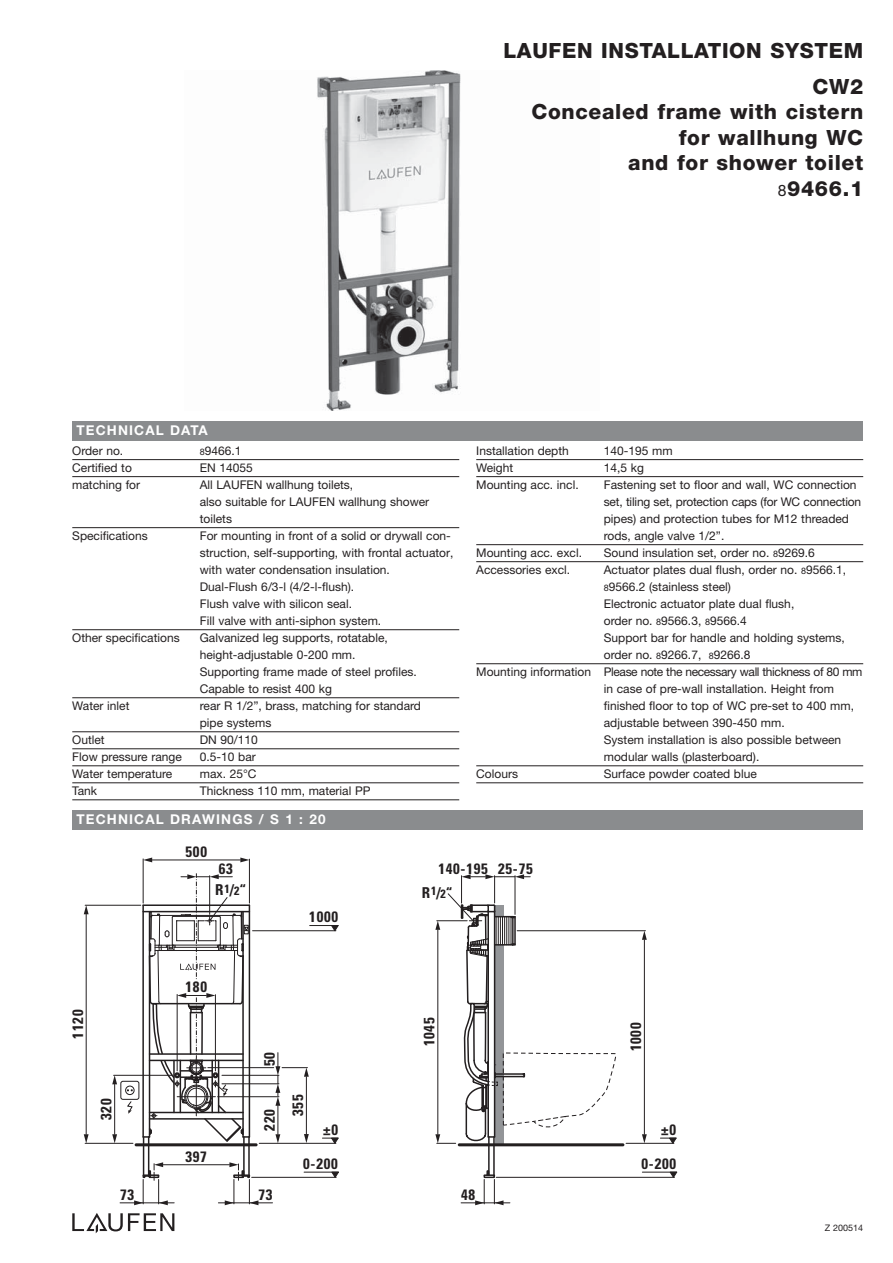
<style>
.page{position:relative;width:893px;height:1263px;background:#fff}
.page>*{position:absolute;margin:0;border:0;box-sizing:border-box;transform-origin:0 0}
.t1{font:800 21px/25.5px "Helvetica Neue";letter-spacing:.03em;color:#231f20;text-align:right}
.t2{font:700 condensed 15px/24px "Univers";letter-spacing:.05em;color:#231f20}
.t3{font:700 13.5px "Helvetica Neue";letter-spacing:.085em;color:#fff}
.t4{font:12px/17px "Helvetica Neue";color:#231f20}
.t5{font:12px "Helvetica Neue";letter-spacing:-.03em;color:#231f20}
.t6{font:9px "Helvetica Neue";color:#231f20}
.s1{font-weight:400;font-size:15.75px}
.s2{font-size:9px}
.s3{font-size:12px}
</style>
<div class="page">
<div style="left:72px;top:810px;width:791px;height:19px;background:#8a8c8e"></div>
<div style="left:72px;top:421px;width:791px;height:19px;background:#8a8c8e"></div>
<svg style="left:72px;top:1213px;width:102px;height:20px"></svg>
<svg style="left:669px;top:1171px;width:8px;height:7px"></svg>
<svg style="left:660px;top:1137px;width:17px;height:7px"></svg>
<hr style="left:642px;top:1172px;width:35px;height:1px;background:#231f20">
<hr style="left:458px;top:1143px;width:166px;height:3px;background:#231f20;border-radius:2px">
<hr style="left:85px;top:905px;width:56px;height:1px;background:#231f20">
<svg style="left:84px;top:1134px;width:5px;height:9px"></svg>
<svg style="left:84px;top:905px;width:5px;height:9px"></svg>
<hr style="left:86px;top:914px;width:1px;height:220px;background:#231f20">
<hr style="left:85px;top:1143px;width:48px;height:1px;background:#231f20">
<hr style="left:626px;top:1143px;width:48px;height:1px;background:#231f20">
<hr style="left:517px;top:930px;width:128px;height:1px;background:#231f20">
<svg style="left:642px;top:1134px;width:5px;height:9px"></svg>
<svg style="left:642px;top:931px;width:5px;height:9px"></svg>
<hr style="left:644px;top:940px;width:1px;height:194px;background:#231f20">
<hr style="left:496px;top:1177px;width:178px;height:1px;background:#231f20">
<hr style="left:249px;top:859px;width:1px;height:44px;background:#231f20">
<svg style="left:143px;top:857px;width:9px;height:5px"></svg>
<svg style="left:240px;top:857px;width:9px;height:5px"></svg>
<hr style="left:152px;top:860px;width:88px;height:1px;background:#231f20">
<hr style="left:143px;top:859px;width:1px;height:44px;background:#231f20">
<svg style="left:112px;top:873px;width:504px;height:332px"></svg>
<img style="left:317px;top:70px;width:144px;height:340px">
<hr style="left:72px;top:459px;width:387px;height:1px;background:#231f20">
<hr style="left:72px;top:476px;width:387px;height:1px;background:#231f20">
<hr style="left:72px;top:527px;width:387px;height:1px;background:#231f20">
<hr style="left:72px;top:629px;width:387px;height:1px;background:#231f20">
<hr style="left:72px;top:697px;width:387px;height:1px;background:#231f20">
<hr style="left:72px;top:731px;width:387px;height:1px;background:#231f20">
<hr style="left:72px;top:748px;width:387px;height:1px;background:#231f20">
<hr style="left:72px;top:765px;width:387px;height:1px;background:#231f20">
<hr style="left:72px;top:782px;width:387px;height:1px;background:#231f20">
<hr style="left:72px;top:799px;width:387px;height:1px;background:#231f20">
<hr style="left:476px;top:459px;width:387px;height:1px;background:#231f20">
<hr style="left:476px;top:476px;width:387px;height:1px;background:#231f20">
<hr style="left:476px;top:544px;width:387px;height:1px;background:#231f20">
<hr style="left:476px;top:561px;width:387px;height:1px;background:#231f20">
<hr style="left:476px;top:663px;width:387px;height:1px;background:#231f20">
<hr style="left:476px;top:765px;width:387px;height:1px;background:#231f20">
<hr style="left:476px;top:782px;width:387px;height:1px;background:#231f20">
<h1 class="t1" style="left:503px;top:39px;width:361px">LAUFEN INSTALLATION SYSTEM</h1>
<h1 class="t1" style="left:531px;top:75px;width:333px">CW2<br>Concealed frame with cistern for wallhung WC<br>and for shower toilet<br><span class="s1">8</span>9466.1</h1>
<p class="t3" style="left:77px;top:426px;width:133px">TECHNICAL DATA</p>
<p class="t4" style="left:72px;top:443px;width:53px">Order no.</p>
<p class="t4" style="left:200px;top:443px;width:43px"><span class="s2">8</span>9466.1</p>
<p class="t4" style="left:72px;top:460px;width:61px">Certified to</p>
<p class="t4" style="left:200px;top:460px;width:55px">EN 14055</p>
<p class="t4" style="left:72px;top:477px;width:69px">matching for</p>
<p class="t4" style="left:200px;top:477px;width:231px">All LAUFEN wallhung toilets,<br>also suitable for LAUFEN wallhung shower toilets</p>
<p class="t4" style="left:72px;top:528px;width:77px">Specifications</p>
<p class="t4" style="left:200px;top:528px;width:255px">For mounting in front of a solid or drywall con&shy;struction, self-supporting, with frontal actuator, with water condensation insulation.<br>Dual-Flush 6/3-l (4/2-l-flush).<br>Flush valve with silicon seal.<br>Fill valve with anti-siphon system.</p>
<p class="t4" style="left:72px;top:631px;width:109px">Other specifications</p>
<p class="t4" style="left:200px;top:631px;width:219px">Galvanized leg supports, rotatable, height-adjustable 0-200 mm.<br>Supporting frame made of steel profiles.<br>Capable to resist 400 kg</p>
<p class="t4" style="left:72px;top:699px;width:59px">Water inlet</p>
<p class="t4" style="left:200px;top:699px;width:223px">rear R 1/2”, brass, matching for standard pipe systems</p>
<p class="t4" style="left:72px;top:733px;width:34px">Outlet</p>
<p class="t4" style="left:200px;top:733px;width:60px">DN 90/110</p>
<p class="t4" style="left:72px;top:750px;width:111px">Flow pressure range</p>
<p class="t4" style="left:200px;top:750px;width:57px">0.5-10 bar</p>
<p class="t4" style="left:72px;top:767px;width:102px">Water temperature</p>
<p class="t4" style="left:200px;top:767px;width:58px">max. 25°C</p>
<p class="t4" style="left:72px;top:784px;width:26px">Tank</p>
<p class="t4" style="left:200px;top:784px;width:172px">Thickness 110 mm, material PP</p>
<p class="t3" style="left:77px;top:815px;width:250px">TECHNICAL DRAWINGS / S 1 : 20</p>
<p class="t2" style="left:186px;top:841px;width:23px">500</p>
<p class="t4" style="left:476px;top:443px;width:94px">Installation depth</p>
<p class="t4" style="left:604px;top:443px;width:70px">140-195 mm</p>
<p class="t4" style="left:476px;top:460px;width:38px">Weight</p>
<p class="t4" style="left:604px;top:460px;width:42px">14,5 kg</p>
<p class="t4" style="left:476px;top:477px;width:104px">Mounting acc. incl.</p>
<p class="t4" style="left:604px;top:477px;width:259px">Fastening set to floor and wall, WC connection set, tiling set, protection caps (for WC connection pipes) and protection tubes for M12 threaded rods, angle valve 1/2”.</p>
<p class="t4" style="left:476px;top:545px;width:107px">Mounting acc. excl.</p>
<p class="t4" style="left:604px;top:545px;width:212px">Sound insulation set, order no. <span class="s2">8</span>9269.6</p>
<p class="t4" style="left:476px;top:562px;width:95px">Accessories excl.</p>
<p class="t4" style="left:604px;top:562px;width:244px">Actuator plates dual flush, order no. <span class="s2">8</span>9566.1,</p>
<p class="t4" style="left:604px;top:580px;width:129px"><span class="s2">8</span>9566.2 (stainless steel)</p>
<p class="t4" style="left:604px;top:597px;width:192px">Electronic actuator plate dual flush,</p>
<p class="t4" style="left:604px;top:614px;width:144px">order no. <span class="s2">8</span>9566.3, <span class="s2">8</span>9566.4</p>
<p class="t4" style="left:604px;top:631px;width:242px">Support bar for handle and holding systems,</p>
<p class="t4" style="left:604px;top:648px;width:148px">order no. <span class="s2">8</span>9266.7, <span class="s2">8</span>9266.8</p>
<p class="t5" style="left:476px;top:668px;width:388px">Mounting information Please note the necessary wall thickness of 80 mm</p>
<p class="t4" style="left:604px;top:682px;width:232px">in case of pre-wall installation. Height from</p>
<p class="t4" style="left:604px;top:699px;width:252px">finished floor to top of WC pre-set to 400 mm,</p>
<p class="t4" style="left:604px;top:716px;width:182px">adjustable between 390-450 mm.</p>
<p class="t4" style="left:604px;top:733px;width:239px">System installation is also possible between</p>
<p class="t4" style="left:604px;top:750px;width:157px">modular walls (plasterboard).</p>
<p class="t4" style="left:476px;top:767px;width:43px">Colours</p>
<p class="t4" style="left:604px;top:767px;width:155px">Surface powder coated blue</p>
<p class="t2" style="left:219px;top:858px;width:16px">63</p>
<p class="t2" style="left:422px;top:858px;width:113px;text-indent:17px">140-195 25-75<br>R <span class="s3">1</span>/<span class="s3">2</span>“</p>
<p class="t2" style="left:309px;top:906px;width:30px">1000</p>
<p class="t2" style="left:215px;top:879px;width:32px">R <span class="s3">1</span>/<span class="s3">2</span>“</p>
<p class="t2" style="left:67px;top:1039px;width:30px;rotate:-90deg">1120</p>
<p class="t2" style="left:186px;top:976px;width:23px">180</p>
<p class="t2" style="left:259px;top:1066px;width:16px;rotate:-90deg">50</p>
<p class="t2" style="left:419px;top:1046px;width:30px;rotate:-90deg">1045</p>
<p class="t2" style="left:96px;top:1120px;width:23px;rotate:-90deg">320</p>
<p class="t2" style="left:185px;top:1146px;width:23px">397</p>
<p class="t2" style="left:259px;top:1131px;width:23px;rotate:-90deg">220</p>
<p class="t2" style="left:287px;top:1116px;width:23px;rotate:-90deg">355</p>
<p class="t2" style="left:323px;top:1119px;width:16px">±0</p>
<p class="t2" style="left:303px;top:1153px;width:36px">0-200</p>
<p class="t2" style="left:120px;top:1184px;width:16px">73</p>
<p class="t2" style="left:258px;top:1184px;width:16px">73</p>
<p class="t2" style="left:461px;top:1184px;width:16px">48</p>
<p class="t2" style="left:625px;top:1051px;width:30px;rotate:-90deg">1000</p>
<p class="t2" style="left:661px;top:1119px;width:16px">±0</p>
<p class="t2" style="left:641px;top:1153px;width:36px">0-200</p>
<p class="t6" style="left:825px;top:1224px;width:40px">Z 200514</p>
</div>
